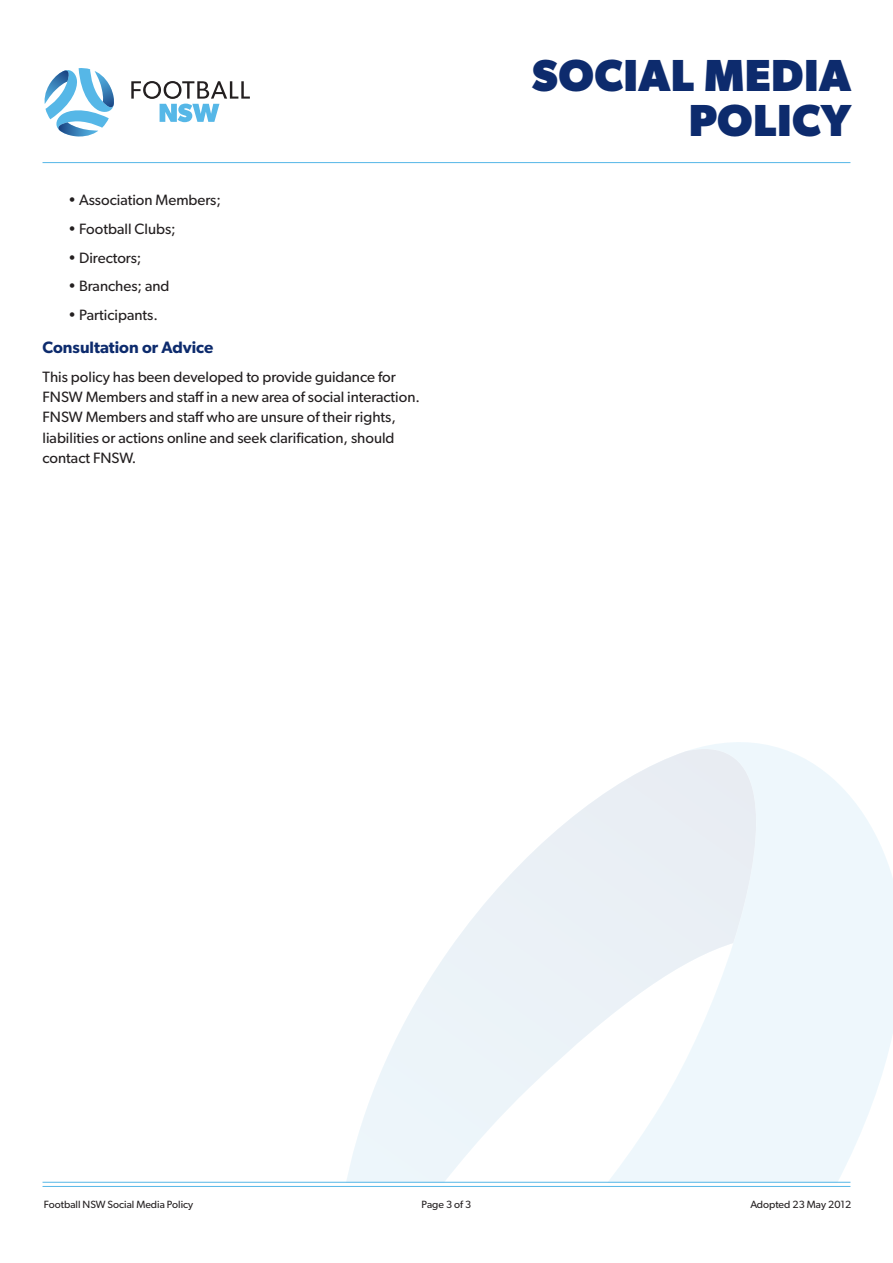
<style>
.page{position:relative;width:893px;height:1263px;background:#fff}
.page>*{position:absolute;margin:0;border:0;box-sizing:border-box;transform-origin:0 0}
.t1{font:700 45px/45px "Gibson";letter-spacing:.01em;color:#0d2b6d;text-align:right}
.subhead{font:600 16.5px "Gibson";color:#0d2b6d}
.Body{font:15px/20.2px "Gibson";color:#231f20}
.t2{font:10.5px "Gibson";color:#231f20}
</style>
<div class="page">
<svg style="left:696px;top:742px;width:197px;height:440px;fill:#eef7fc"></svg>
<svg style="left:346px;top:749px;width:425px;height:433px"></svg>
<hr style="left:43px;top:1186px;width:807px;height:1px;background:#56b7e7">
<hr style="left:43px;top:1182px;width:807px;height:1px;background:#56b7e7">
<hr style="left:43px;top:162px;width:807px;height:1px;background:#56b7e7">
<svg style="left:131px;top:81px;width:119px;height:41px"></svg>
<svg style="left:44px;top:68px;width:70px;height:69px"></svg>
<p class="Body" style="left:68px;top:190px;width:154px">• Association Members;</p>
<p class="Body" style="left:68px;top:218px;width:109px">• Football Clubs;</p>
<p class="Body" style="left:68px;top:247px;width:75px">• Directors;</p>
<p class="Body" style="left:68px;top:276px;width:103px">• Branches; and</p>
<p class="Body" style="left:68px;top:305px;width:91px">• Participants.</p>
<p class="subhead" style="left:43px;top:338px;width:172px">Consultation or Advice</p>
<p class="Body" style="left:43px;top:366px;width:379px">This policy has been developed to provide guidance for FNSW Members and staff in a new area of social interaction.<br>FNSW Members and staff who are unsure of their rights, liabilities or actions online and seek clarification, should contact FNSW.</p>
<h1 class="t1" style="left:532px;top:52px;width:320px">SOCIAL MEDIA<br>POLICY</h1>
<p class="t2" style="left:44px;top:1198px;width:151px">Football NSW Social Media Policy</p>
<p class="t2" style="left:422px;top:1198px;width:51px">Page 3 of 3</p>
<p class="t2" style="left:750px;top:1198px;width:102px">Adopted 23 May 2012</p>
</div>
